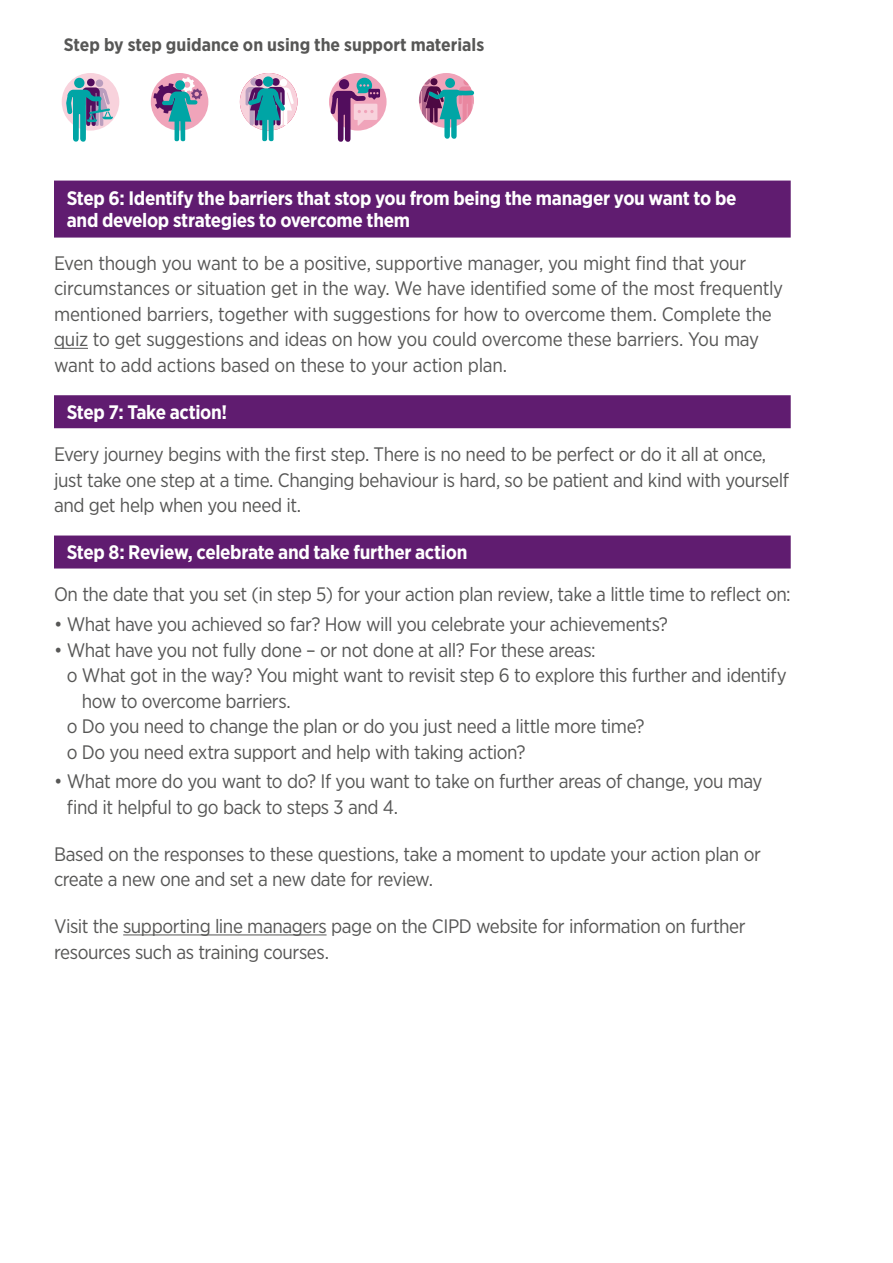
<style>
.page{position:relative;width:893px;height:1263px;background:#fff}
.page>*{position:absolute;margin:0;border:0;box-sizing:border-box;transform-origin:0 0}
.large_heading{font:19.5px/25.5px "Gotham Narrow";letter-spacing:-.025em;color:#575756}
.Paragraph_Style_1{font:700 19.5px/22.5px "Gotham Narrow";letter-spacing:-.015em;color:#fff}
.t1{font:700 18px "Gotham Narrow";color:#575756}
</style>
<div class="page">
<div style="left:54px;top:181px;width:737px;height:57px;background:#601c70"></div>
<hr style="left:54px;top:348px;width:34px;height:1px;background:#575756">
<div style="left:54px;top:395px;width:737px;height:33px;background:#601c70"></div>
<div style="left:54px;top:535px;width:737px;height:33px;background:#601c70"></div>
<hr style="left:123px;top:934px;width:204px;height:1px;background:#575756">
<div style="left:62px;top:73px;width:57px;height:58px;background:#f8d2dc;border-radius:50%"></div>
<svg style="left:64px;top:78px;width:49px;height:64px"></svg>
<div style="left:151px;top:73px;width:57px;height:58px;background:#f0a4ba;border-radius:50%"></div>
<svg style="left:153px;top:77px;width:49px;height:64px"></svg>
<div style="left:240px;top:73px;width:57px;height:58px;background:#f8d2dc;border-radius:50%"></div>
<svg style="left:245px;top:76px;width:49px;height:65px"></svg>
<div style="left:329px;top:73px;width:58px;height:58px;background:#f0a4ba;border-radius:50%"></div>
<svg style="left:329px;top:78px;width:51px;height:64px"></svg>
<div style="left:419px;top:73px;width:55px;height:55px;background:#f0a4ba;border-radius:50%"></div>
<svg style="left:419px;top:77px;width:55px;height:62px"></svg>
<p class="t1" style="left:64px;top:33px;width:422px">Step by step guidance on using the support materials</p>
<p class="Paragraph_Style_1" style="left:67px;top:187px;width:671px">Step 6: Identify the barriers that stop you from being the manager you want to be and develop strategies to overcome them</p>
<p class="large_heading" style="left:54px;top:250px;width:731px">Even though you want to be a positive, supportive manager, you might find that your circumstances or situation get in the way. We have identified some of the most frequently mentioned barriers, together with suggestions for how to overcome them. Complete the quiz to get suggestions and ideas on how you could overcome these barriers. You may want to add actions based on these to your action plan.</p>
<p class="Paragraph_Style_1" style="left:67px;top:400px;width:162px">Step 7: Take action!</p>
<p class="large_heading" style="left:54px;top:441px;width:736px">Every journey begins with the first step. There is no need to be perfect or do it all at once, just take one step at a time. Changing behaviour is hard, so be patient and kind with yourself and get help when you need it.</p>
<p class="Paragraph_Style_1" style="left:67px;top:541px;width:402px">Step 8: Review, celebrate and take further action</p>
<p class="large_heading" style="left:54px;top:581px;width:738px">On the date that you set (in step 5) for your action plan review, take a little time to reflect on:</p>
<p class="large_heading" style="left:54px;top:611px;width:615px">• What have you achieved so far? How will you celebrate your achievements?</p>
<p class="large_heading" style="left:54px;top:637px;width:543px">• What have you not fully done – or not done at all? For these areas:</p>
<p class="large_heading" style="left:82px;top:662px;width:706px;text-indent:-15px">o What got in the way? You might want to revisit step 6 to explore this further and identify how to overcome barriers.</p>
<p class="large_heading" style="left:67px;top:713px;width:579px">o Do you need to change the plan or do you just need a little more time?</p>
<p class="large_heading" style="left:67px;top:739px;width:460px">o Do you need extra support and help with taking action?</p>
<p class="large_heading" style="left:67px;top:768px;width:697px;text-indent:-13px">• What more do you want to do? If you want to take on further areas of change, you may find it helpful to go back to steps 3 and 4.</p>
<p class="large_heading" style="left:54px;top:841px;width:708px">Based on the responses to these questions, take a moment to update your action plan or create a new one and set a new date for review.</p>
<p class="large_heading" style="left:54px;top:913px;width:693px">Visit the supporting line managers page on the CIPD website for information on further resources such as training courses.</p>
</div>
